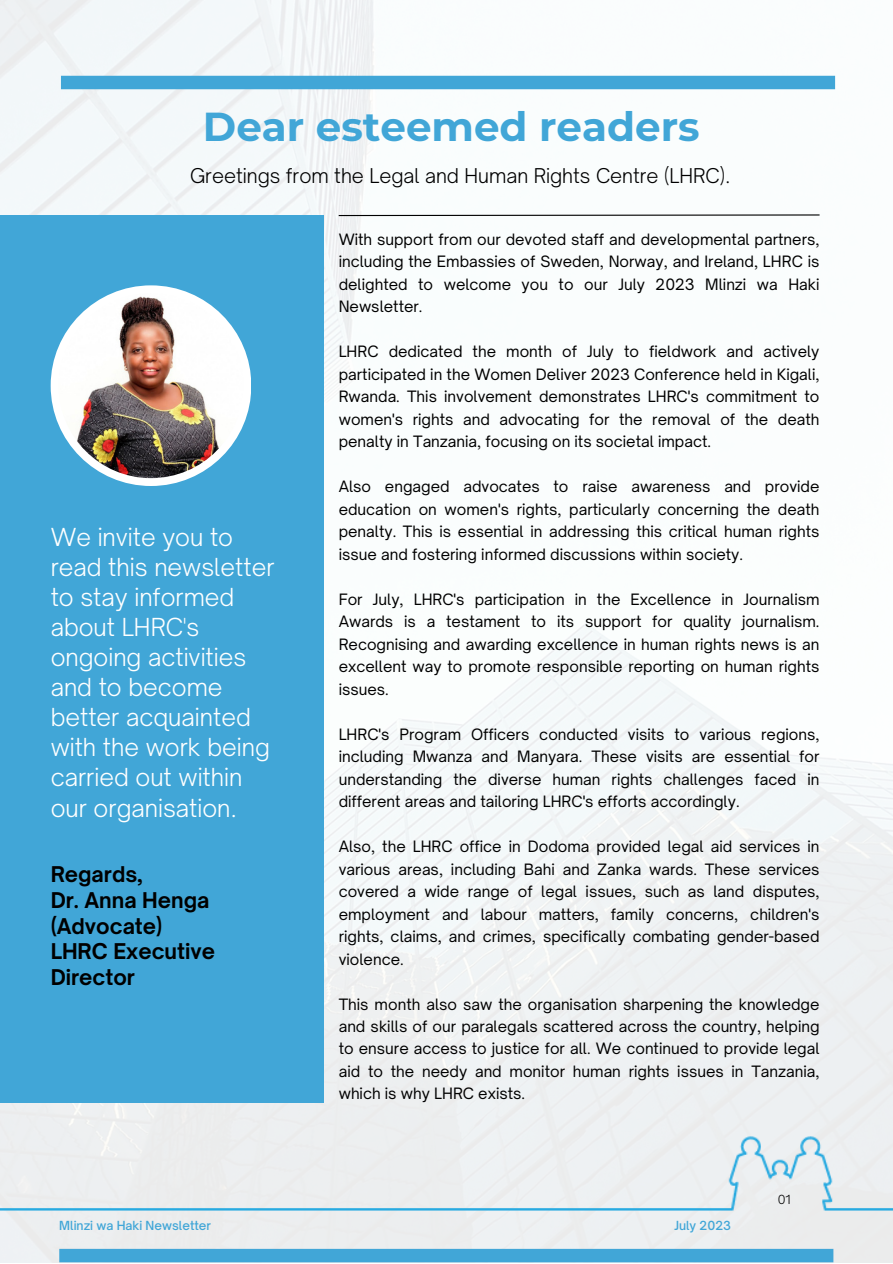
<style>
.page{position:relative;width:893px;height:1264px;background:#fff}
.page>*{position:absolute;margin:0;border:0;box-sizing:border-box;transform-origin:0 0}
.t1{font:700 40.5px "Montserrat";color:#41a6d7}
.t2{font:300 23.7px/30.2px "Open Sauce One";color:#fff}
.t3{font:700 20.7px/25.8px "Open Sauce One";color:#000}
.t4{font:300 19.5px "Open Sauce One";color:#000}
.t5{font:15px/22.5px "Open Sauce One";color:#000;text-align:justify}
.t6{font:500 12px "Open Sauce One";color:#41a6d7}
.t7{font:300 12px "Open Sauce One";color:#000}
</style>
<div class="page">
<img style="left:0;top:0;width:892px;height:1262px">
<svg style="left:337px;top:214px;width:483px;height:3px"></svg>
<div style="left:0;top:215px;width:324px;height:887px;background:#41a6d7"></div>
<div style="left:51px;top:285px;width:200px;height:201px;background:#fff;border-radius:50%"></div>
<img style="left:59px;top:293px;width:184px;height:185px;border-radius:50%">
<div style="left:61px;top:76px;width:774px;height:13px;background:#41a6d7"></div>
<div style="left:0;top:1118px;width:892px;height:101px;background:#eceef0"></div>
<div style="left:59px;top:1248px;width:774px;height:14px;background:#41a6d7"></div>
<p class="t1" style="left:203px;top:101px;width:498px">Dear esteemed readers</p>
<p class="t4" style="left:190px;top:163px;width:542px">Greetings from the Legal and Human Rights Centre (LHRC).</p>
<p class="t2" style="left:51px;top:521px;width:225px">We invite you to read this newsletter to stay informed about LHRC's ongoing activities and to become better acquainted with the work being carried out within our organisation.</p>
<p class="t3" style="left:51px;top:861px;width:94px">Regards,</p>
<p class="t3" style="left:51px;top:887px;width:160px">Dr. Anna Henga (Advocate)</p>
<p class="t3" style="left:51px;top:938px;width:166px">LHRC Executive<br>Director</p>
<p class="t5" style="left:338px;top:228px;width:482px">With support from our devoted staff and developmental partners, including the Embassies of Sweden, Norway, and Ireland, LHRC is delighted to welcome you to our July 2023 Mlinzi wa Haki Newsletter.</p>
<p class="t5" style="left:338px;top:340px;width:482px">LHRC dedicated the month of July to fieldwork and actively participated in the Women Deliver 2023 Conference held in Kigali, Rwanda. This involvement demonstrates LHRC's commitment to women's rights and advocating for the removal of the death penalty in Tanzania, focusing on its societal impact.</p>
<p class="t5" style="left:338px;top:475px;width:482px">Also engaged advocates to raise awareness and provide education on women's rights, particularly concerning the death penalty. This is essential in addressing this critical human rights issue and fostering informed discussions within society.</p>
<p class="t5" style="left:338px;top:587px;width:482px">For July, LHRC's participation in the Excellence in Journalism Awards is a testament to its support for quality journalism.<br>Recognising and awarding excellence in human rights news is an excellent way to promote responsible reporting on human rights issues.</p>
<p class="t5" style="left:338px;top:722px;width:482px">LHRC's Program Officers conducted visits to various regions, including Mwanza and Manyara. These visits are essential for understanding the diverse human rights challenges faced in different areas and tailoring LHRC's efforts accordingly.</p>
<p class="t5" style="left:338px;top:835px;width:482px">Also, the LHRC office in Dodoma provided legal aid services in various areas, including Bahi and Zanka wards. These services covered a wide range of legal issues, such as land disputes, employment and labour matters, family concerns, children's rights, claims, and crimes, specifically combating gender-based violence.</p>
<p class="t5" style="left:338px;top:992px;width:482px">This month also saw the organisation sharpening the knowledge and skills of our paralegals scattered across the country, helping to ensure access to justice for all. We continued to provide legal aid to the needy and monitor human rights issues in Tanzania, which is why LHRC exists.</p>
<p class="t7" style="left:777px;top:1192px;width:14px">01</p>
<p class="t6" style="left:59px;top:1217px;width:153px">Mlinzi wa Haki Newsletter</p>
<p class="t6" style="left:674px;top:1217px;width:58px">July 2023</p>
</div>
